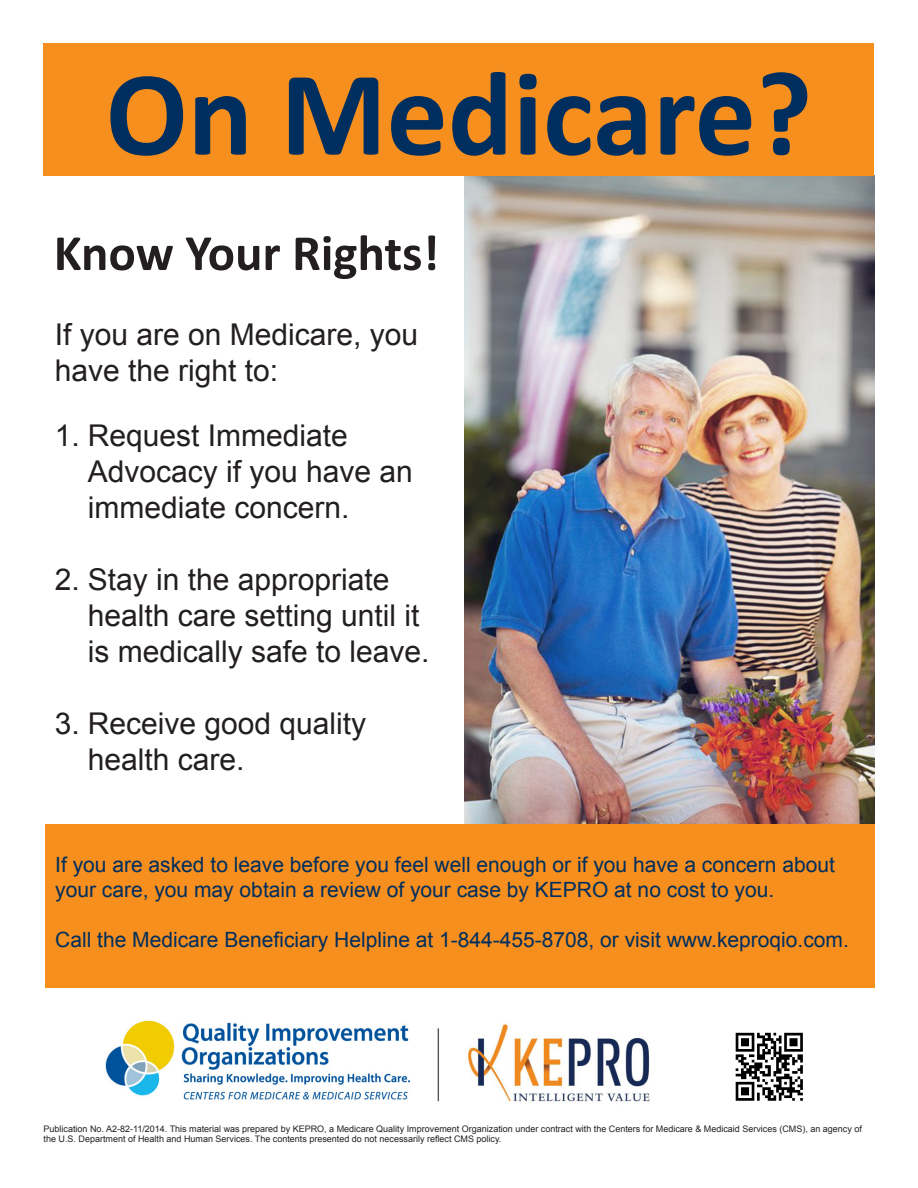
<style>
.page{position:relative;width:918px;height:1188px;background:#fff}
.page>*{position:absolute;margin:0;border:0;box-sizing:border-box;transform-origin:0 0}
.t1{font:700 121.5px "Calibri";color:#002e5e}
.t2{font:700 51px "Calibri";color:#231f20}
.t3{font:30px/36px "Arial";color:#231f20}
.t4{font:21px/25.2px "Arial";color:#002e5e}
.t5{font:9px/10.5px "Arial";color:#231f20}
</style>
<div class="page">
<img style="left:735px;top:1032px;width:68px;height:69px">
<img style="left:105px;top:1020px;width:545px;height:82px">
<img style="left:465px;top:176px;width:409px;height:648px">
<div style="left:44px;top:43px;width:830px;height:133px;background:#f68f1e"></div>
<div style="left:45px;top:824px;width:829px;height:164px;background:#f68f1e"></div>
<p class="t1" style="left:106px;top:36px;width:708px">On Medicare?</p>
<p class="t2" style="left:54px;top:220px;width:387px">Know Your Rights!</p>
<p class="t3" style="left:55px;top:317px;width:365px">If you are on Medicare, you have the right to:</p>
<p class="t3" style="left:88px;top:417px;width:327px;text-indent:-33px">1. Request Immediate<br>Advocacy if you have an immediate concern.</p>
<p class="t3" style="left:88px;top:561px;width:343px;text-indent:-33px">2. Stay in the appropriate health care setting until it is medically safe to leave.</p>
<p class="t3" style="left:88px;top:705px;width:280px;text-indent:-33px">3. Receive good quality health care.</p>
<p class="t4" style="left:55px;top:852px;width:781px">If you are asked to leave before you feel well enough or if you have a concern about your care, you may obtain a review of your case by KEPRO at no cost to you.</p>
<p class="t4" style="left:55px;top:928px;width:795px">Call the Medicare Beneficiary Helpline at 1-844-455-8708, or visit www.keproqio.com.</p>
<p class="t5" style="left:44px;top:1123px;width:820px">Publication No. A2-82-11/2014. This material was prepared by KEPRO, a Medicare Quality Improvement Organization under contract with the Centers for Medicare &amp; Medicaid Services (CMS), an agency of the U.S. Department of Health and Human Services. The contents presented do not necessarily reflect CMS policy.</p>
</div>
